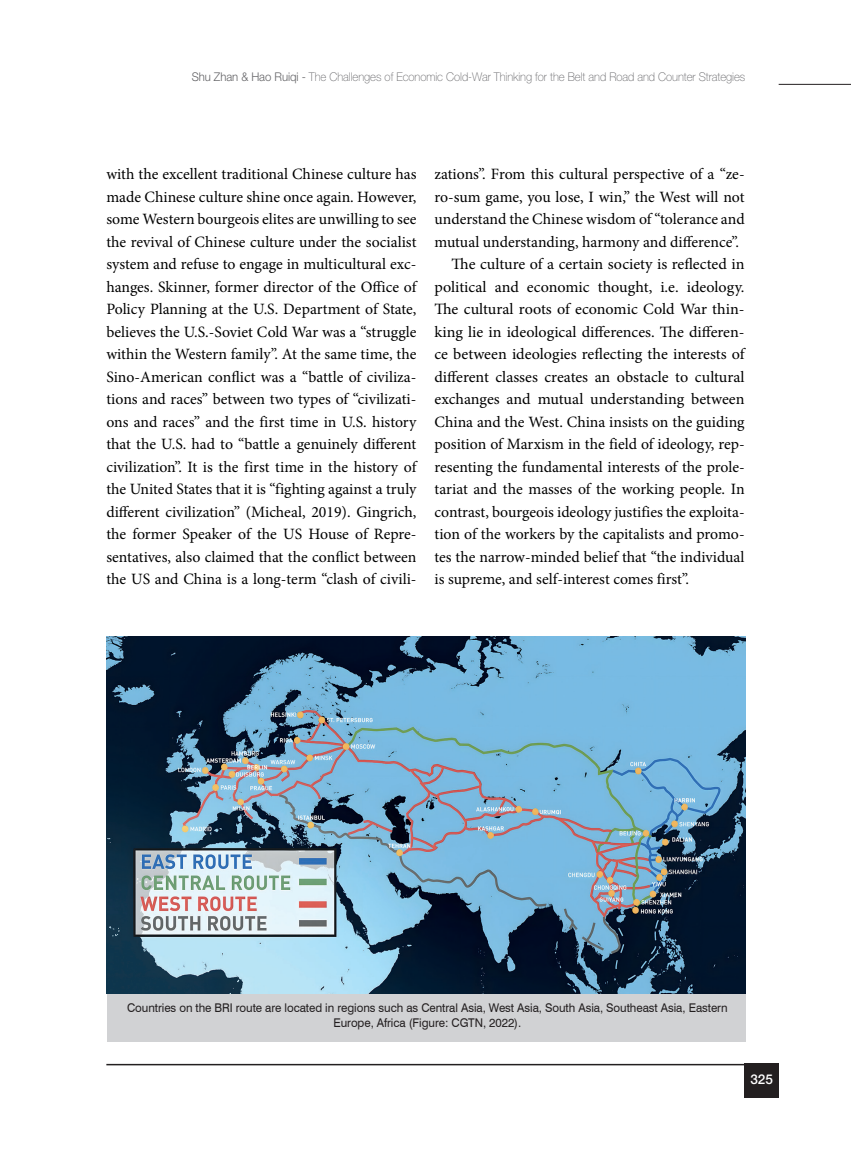
<style>
.page{position:relative;width:851px;height:1149px;background:#fff}
.page>*{position:absolute;margin:0;border:0;box-sizing:border-box;transform-origin:0 0}
.Mak_arabaslık_KIRMIZI_MT{font:15.75px/22.5px "Minion Pro";letter-spacing:-.005em;color:#000001;text-align:justify}
.t1{font:500 13.5px "Helvetica Neue LT Pro";color:#fff}
.FOTOĞRAF_ALTI_-_Yazı_swis{font:12px/15px "Swiss 721 BT";letter-spacing:-.005em;color:#231f20;text-align:center;scale:.96 1}
.hakem{font:100 12px "Helvetica Neue LT Pro";letter-spacing:-.005em;color:#636366;scale:.94 1}
.s1{font-weight:300}
</style>
<div class="page">
<hr style="left:106px;top:1063px;width:672px;height:1px;background:#231f20">
<div style="left:744px;top:1063px;width:34px;height:34px;background:#231f20"></div>
<hr style="left:778px;top:84px;width:72px;height:1px;background:#231f20">
<div style="left:107px;top:993px;width:638px;height:48px;background:#d1d2d4"></div>
<img style="left:106px;top:636px;width:639px;height:357px">
<p class="hakem" style="left:192px;top:70px;width:590px"><span class="s1">Shu Zhan &amp; Hao Ruiqi -</span> The Challenges of Economic Cold-War Thinking for the Belt and Road and Counter Strategies</p>
<p class="Mak_arabaslık_KIRMIZI_MT" style="left:106px;top:163px;width:311px">with the excellent traditional Chinese culture has made Chinese culture shine once again. However, some Western bourgeois elites are unwilling to see the revival of Chinese culture under the socialist system and refuse to engage in multicultural exc&shy;hanges. Skinner, former director of the Office of Policy Planning at the U.S. Department of State, believes the U.S.-Soviet Cold War was a “struggle within the Western family”. At the same time, the Sino-American conflict was a “battle of civiliza&shy;tions and races” between two types of “civilizati&shy;ons and races” and the first time in U.S. history that the U.S. had to “battle a genuinely different civilization”. It is the first time in the history of the United States that it is “fighting against a truly different civilization” (Micheal, 2019). Gingrich, the former Speaker of the US House of Repre&shy;sentatives, also claimed that the conflict between the US and China is a long-term “clash of civili-</p>
<p class="Mak_arabaslık_KIRMIZI_MT" style="left:434px;top:163px;width:311px">zations”. From this cultural perspective of a “ze&shy;ro-sum game, you lose, I win,” the West will not understand the Chinese wisdom of “tolerance and mutual understanding, harmony and difference”.</p>
<p class="Mak_arabaslık_KIRMIZI_MT" style="left:434px;top:253px;width:311px;text-indent:17px">The culture of a certain society is reflected in political and economic thought, i.e. ideology.<br>The cultural roots of economic Cold War thin&shy;king lie in ideological differences. The differen&shy;ce between ideologies reflecting the interests of different classes creates an obstacle to cultural exchanges and mutual understanding between China and the West. China insists on the guiding position of Marxism in the field of ideology, rep&shy;resenting the fundamental interests of the prole&shy;tariat and the masses of the working people. In contrast, bourgeois ideology justifies the exploita&shy;tion of the workers by the capitalists and promo&shy;tes the narrow-minded belief that “the individual is supreme, and self-interest comes first”.</p>
<p class="FOTOĞRAF_ALTI_-_Yazı_swis" style="left:127px;top:999px;width:627px">Countries on the BRI route are located in regions such as Central Asia, West Asia, South Asia, Southeast Asia, Eastern<br>Europe, Africa (Figure: CGTN, 2022).</p>
<p class="t1" style="left:750px;top:1070px;width:24px">325</p>
</div>
